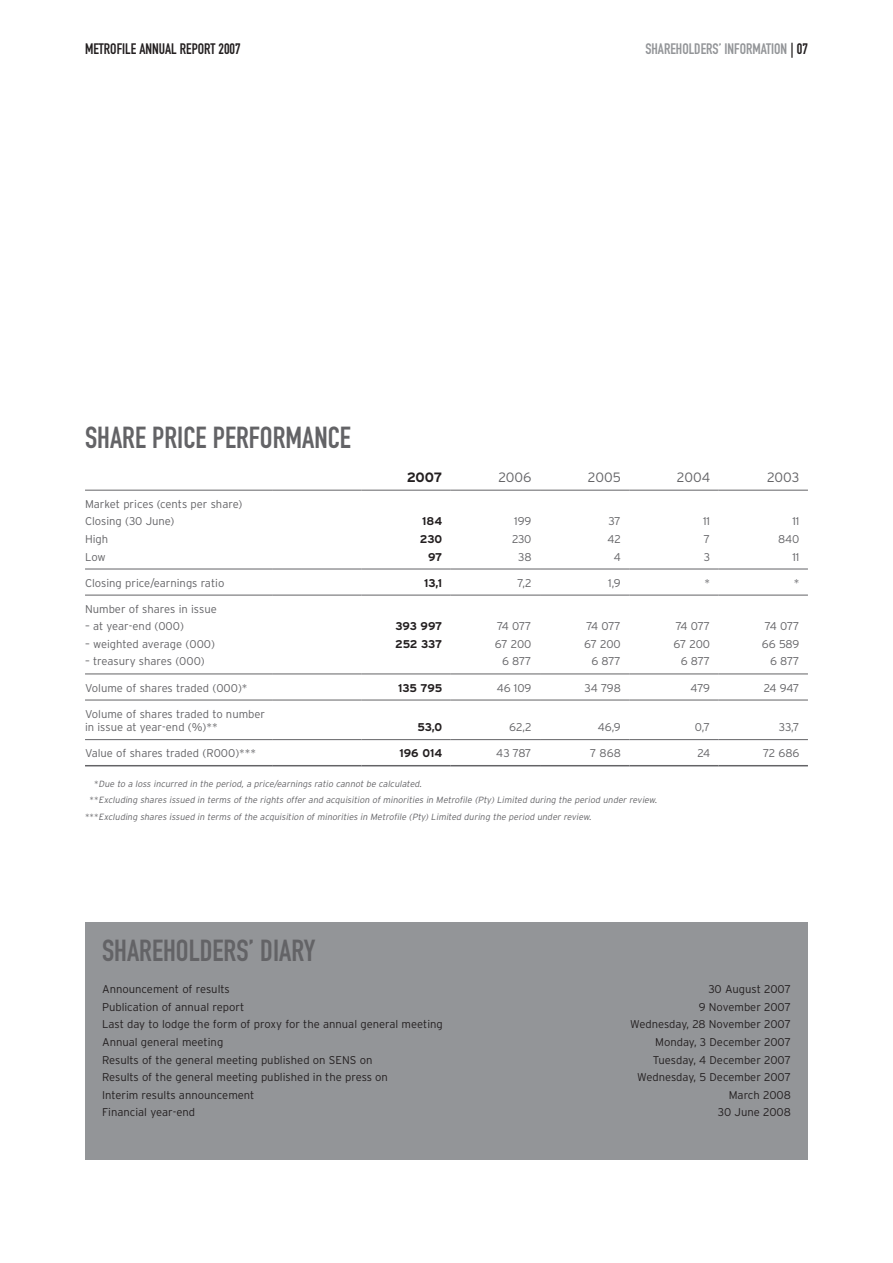
<style>
.page{position:relative;width:893px;height:1263px;background:#fff}
.page>*{position:absolute;margin:0;border:0;box-sizing:border-box;transform-origin:0 0}
.t1{font:30px "DIN Engschrift";color:#636366}
.t2{font:15px "DIN Engschrift";color:#939598}
.t3{font:15px "DIN Engschrift";color:#231f20}
.t4{font:300 13.5px "Interstate";color:#636366}
.t5{font:700 13.5px "Interstate";color:#231f20}
.t6{font:300 11.25px/17.5px "Interstate";color:#636366}
.t7{font:300 11.25px "Interstate";color:#231f20}
.t8{font:700 11.25px "Interstate";letter-spacing:-.02em;color:#231f20}
.t9{font:italic 300 9px "Interstate";color:#636366}
.s1{color:#231f20}
.s2{font-style:normal}
</style>
<div class="page">
<svg style="left:85px;top:489px;width:723px;height:252px"></svg>
<hr style="left:85px;top:490px;width:187px;height:1px;background:#636366">
<hr style="left:272px;top:490px;width:89px;height:1px;background:#636366">
<hr style="left:361px;top:490px;width:90px;height:1px;background:#636366">
<hr style="left:451px;top:490px;width:89px;height:1px;background:#636366">
<hr style="left:540px;top:490px;width:89px;height:1px;background:#636366">
<hr style="left:629px;top:490px;width:90px;height:1px;background:#636366">
<hr style="left:719px;top:490px;width:89px;height:1px;background:#636366">
<hr style="left:85px;top:569px;width:187px;height:1px;background:#636366">
<hr style="left:272px;top:569px;width:89px;height:1px;background:#636366">
<hr style="left:361px;top:569px;width:90px;height:1px;background:#636366">
<hr style="left:451px;top:569px;width:89px;height:1px;background:#636366">
<hr style="left:540px;top:569px;width:89px;height:1px;background:#636366">
<hr style="left:629px;top:569px;width:90px;height:1px;background:#636366">
<hr style="left:719px;top:569px;width:89px;height:1px;background:#636366">
<hr style="left:85px;top:595px;width:187px;height:1px;background:#636366">
<hr style="left:272px;top:595px;width:89px;height:1px;background:#636366">
<hr style="left:361px;top:595px;width:90px;height:1px;background:#636366">
<hr style="left:451px;top:595px;width:89px;height:1px;background:#636366">
<hr style="left:540px;top:595px;width:89px;height:1px;background:#636366">
<hr style="left:629px;top:595px;width:90px;height:1px;background:#636366">
<hr style="left:719px;top:595px;width:89px;height:1px;background:#636366">
<hr style="left:85px;top:673px;width:187px;height:1px;background:#636366">
<hr style="left:272px;top:673px;width:89px;height:1px;background:#636366">
<hr style="left:361px;top:673px;width:90px;height:1px;background:#636366">
<hr style="left:451px;top:673px;width:89px;height:1px;background:#636366">
<hr style="left:540px;top:673px;width:89px;height:1px;background:#636366">
<hr style="left:629px;top:673px;width:90px;height:1px;background:#636366">
<hr style="left:719px;top:673px;width:89px;height:1px;background:#636366">
<hr style="left:85px;top:700px;width:187px;height:1px;background:#636366">
<hr style="left:272px;top:700px;width:89px;height:1px;background:#636366">
<hr style="left:361px;top:700px;width:90px;height:1px;background:#636366">
<hr style="left:451px;top:700px;width:89px;height:1px;background:#636366">
<hr style="left:540px;top:700px;width:89px;height:1px;background:#636366">
<hr style="left:629px;top:700px;width:90px;height:1px;background:#636366">
<hr style="left:719px;top:700px;width:89px;height:1px;background:#636366">
<hr style="left:85px;top:739px;width:187px;height:1px;background:#636366">
<hr style="left:272px;top:739px;width:89px;height:1px;background:#636366">
<hr style="left:361px;top:739px;width:90px;height:1px;background:#636366">
<hr style="left:451px;top:739px;width:89px;height:1px;background:#636366">
<hr style="left:540px;top:739px;width:89px;height:1px;background:#636366">
<hr style="left:629px;top:739px;width:90px;height:1px;background:#636366">
<hr style="left:719px;top:739px;width:89px;height:1px;background:#636366">
<hr style="left:85px;top:765px;width:187px;height:1px;background:#636366">
<hr style="left:272px;top:765px;width:89px;height:1px;background:#636366">
<hr style="left:361px;top:765px;width:90px;height:1px;background:#636366">
<hr style="left:451px;top:765px;width:89px;height:1px;background:#636366">
<hr style="left:540px;top:765px;width:89px;height:1px;background:#636366">
<hr style="left:629px;top:765px;width:90px;height:1px;background:#636366">
<hr style="left:719px;top:765px;width:89px;height:1px;background:#636366">
<div style="left:85px;top:922px;width:723px;height:237px;background:#939598"></div>
<p class="t3" style="left:85px;top:40px;width:157px">METROFILE ANNUAL REPORT 2007</p>
<p class="t2" style="left:645px;top:40px;width:164px">SHAREHOLDERS’ INFORMATION <span class="s1">| 07</span></p>
<p class="t1" style="left:85px;top:420px;width:268px">SHARE PRICE PERFORMANCE</p>
<p class="t6" style="left:85px;top:495px;width:159px">Market prices (cents per share)<br>Closing (30 June)</p>
<p class="t5" style="left:407px;top:469px;width:37px">2007</p>
<p class="t4" style="left:498px;top:469px;width:35px">2006</p>
<p class="t4" style="left:588px;top:469px;width:34px">2005</p>
<p class="t4" style="left:677px;top:469px;width:35px">2004</p>
<p class="t4" style="left:767px;top:469px;width:34px">2003</p>
<p class="t8" style="left:422px;top:515px;width:22px">184</p>
<p class="t6" style="left:514px;top:512px;width:19px">199</p>
<p class="t6" style="left:609px;top:512px;width:14px">37</p>
<p class="t6" style="left:703px;top:512px;width:9px">11</p>
<p class="t6" style="left:792px;top:512px;width:9px">11</p>
<p class="t6" style="left:85px;top:530px;width:25px">High</p>
<p class="t8" style="left:420px;top:533px;width:24px">230</p>
<p class="t6" style="left:512px;top:530px;width:21px">230</p>
<p class="t6" style="left:608px;top:530px;width:15px">42</p>
<p class="t6" style="left:704px;top:530px;width:8px">7</p>
<p class="t6" style="left:778px;top:530px;width:23px">840</p>
<p class="t6" style="left:85px;top:548px;width:22px">Low</p>
<p class="t8" style="left:428px;top:550px;width:16px">97</p>
<p class="t6" style="left:518px;top:548px;width:15px">38</p>
<p class="t6" style="left:614px;top:548px;width:9px">4</p>
<p class="t6" style="left:704px;top:548px;width:8px">3</p>
<p class="t6" style="left:792px;top:548px;width:9px">11</p>
<p class="t6" style="left:85px;top:574px;width:141px">Closing price/earnings ratio</p>
<p class="t8" style="left:424px;top:576px;width:20px">13,1</p>
<p class="t6" style="left:518px;top:574px;width:15px">7,2</p>
<p class="t6" style="left:608px;top:574px;width:14px">1,9</p>
<p class="t6" style="left:704px;top:574px;width:7px">*</p>
<p class="t6" style="left:794px;top:574px;width:7px">*</p>
<p class="t6" style="left:85px;top:600px;width:133px">Number of shares in issue</p>
<p class="t6" style="left:85px;top:617px;width:100px">– at year-end (000)</p>
<p class="t8" style="left:396px;top:620px;width:48px">393 997</p>
<p class="t6" style="left:497px;top:617px;width:36px">74 077</p>
<p class="t6" style="left:586px;top:617px;width:36px">74 077</p>
<p class="t6" style="left:676px;top:617px;width:36px">74 077</p>
<p class="t6" style="left:765px;top:617px;width:36px">74 077</p>
<p class="t6" style="left:85px;top:635px;width:131px">– weighted average (000)</p>
<p class="t8" style="left:395px;top:638px;width:48px">252 337</p>
<p class="t6" style="left:495px;top:635px;width:38px">67 200</p>
<p class="t6" style="left:584px;top:635px;width:38px">67 200</p>
<p class="t6" style="left:674px;top:635px;width:38px">67 200</p>
<p class="t6" style="left:762px;top:635px;width:39px">66 589</p>
<p class="t6" style="left:85px;top:653px;width:121px">– treasury shares (000)</p>
<p class="t6" style="left:502px;top:653px;width:31px">6 877</p>
<p class="t6" style="left:591px;top:653px;width:31px">6 877</p>
<p class="t6" style="left:681px;top:653px;width:31px">6 877</p>
<p class="t6" style="left:770px;top:653px;width:31px">6 877</p>
<p class="t6" style="left:85px;top:679px;width:164px">Volume of shares traded (000)*</p>
<p class="t8" style="left:398px;top:681px;width:46px">135 795</p>
<p class="t6" style="left:497px;top:679px;width:36px">46 109</p>
<p class="t6" style="left:584px;top:679px;width:38px">34 798</p>
<p class="t6" style="left:691px;top:679px;width:21px">479</p>
<p class="t6" style="left:764px;top:679px;width:37px">24 947</p>
<p class="t6" style="left:85px;top:707px;width:182px;line-height:13.5px">Volume of shares traded to number in issue at year-end (%)**</p>
<p class="t8" style="left:417px;top:721px;width:26px">53,0</p>
<p class="t6" style="left:509px;top:718px;width:24px">62,2</p>
<p class="t6" style="left:598px;top:718px;width:24px">46,9</p>
<p class="t6" style="left:695px;top:718px;width:17px">0,7</p>
<p class="t6" style="left:779px;top:718px;width:22px">33,7</p>
<p class="t6" style="left:85px;top:744px;width:173px">Value of shares traded (R000)***</p>
<p class="t8" style="left:400px;top:747px;width:44px">196 014</p>
<p class="t6" style="left:496px;top:744px;width:37px">43 787</p>
<p class="t6" style="left:590px;top:744px;width:32px">7 868</p>
<p class="t6" style="left:697px;top:744px;width:14px">24</p>
<p class="t6" style="left:763px;top:744px;width:38px">72 686</p>
<p class="t9" style="left:94px;top:778px;width:331px"><span class="s2">*</span> Due to a loss incurred in the period, a price/earnings ratio cannot be calculated.</p>
<p class="t9" style="left:90px;top:795px;width:571px"><span class="s2">* *</span> Excluding shares issued in terms of the rights offer and acquisition of minorities in Metrofile (Pty) Limited during the period under review.</p>
<p class="t9" style="left:85px;top:811px;width:509px"><span class="s2">* * *</span> Excluding shares issued in terms of the acquisition of minorities in Metrofile (Pty) Limited during the period under review.</p>
<p class="t1" style="left:102px;top:933px;width:215px">SHAREHOLDERS’ DIARY</p>
<p class="t7" style="left:102px;top:983px;width:129px">Announcement of results</p>
<p class="t7" style="left:708px;top:983px;width:84px">30 August 2007</p>
<p class="t7" style="left:102px;top:1000px;width:144px">Publication of annual report</p>
<p class="t7" style="left:699px;top:1000px;width:94px">9 November 2007</p>
<p class="t7" style="left:102px;top:1018px;width:342px">Last day to lodge the form of proxy for the annual general meeting</p>
<p class="t7" style="left:630px;top:1018px;width:162px">Wednesday, 28 November 2007</p>
<p class="t7" style="left:102px;top:1036px;width:123px">Annual general meeting</p>
<p class="t7" style="left:655px;top:1036px;width:137px">Monday, 3 December 2007</p>
<p class="t7" style="left:102px;top:1053px;width:272px">Results of the general meeting published on SENS on</p>
<p class="t7" style="left:653px;top:1053px;width:140px">Tuesday, 4 December 2007</p>
<p class="t7" style="left:102px;top:1071px;width:287px">Results of the general meeting published in the press on</p>
<p class="t7" style="left:637px;top:1071px;width:155px">Wednesday, 5 December 2007</p>
<p class="t7" style="left:102px;top:1088px;width:154px">Interim results announcement</p>
<p class="t7" style="left:729px;top:1088px;width:64px">March 2008</p>
<p class="t7" style="left:102px;top:1106px;width:95px">Financial year-end</p>
<p class="t7" style="left:718px;top:1106px;width:74px">30 June 2008</p>
</div>
